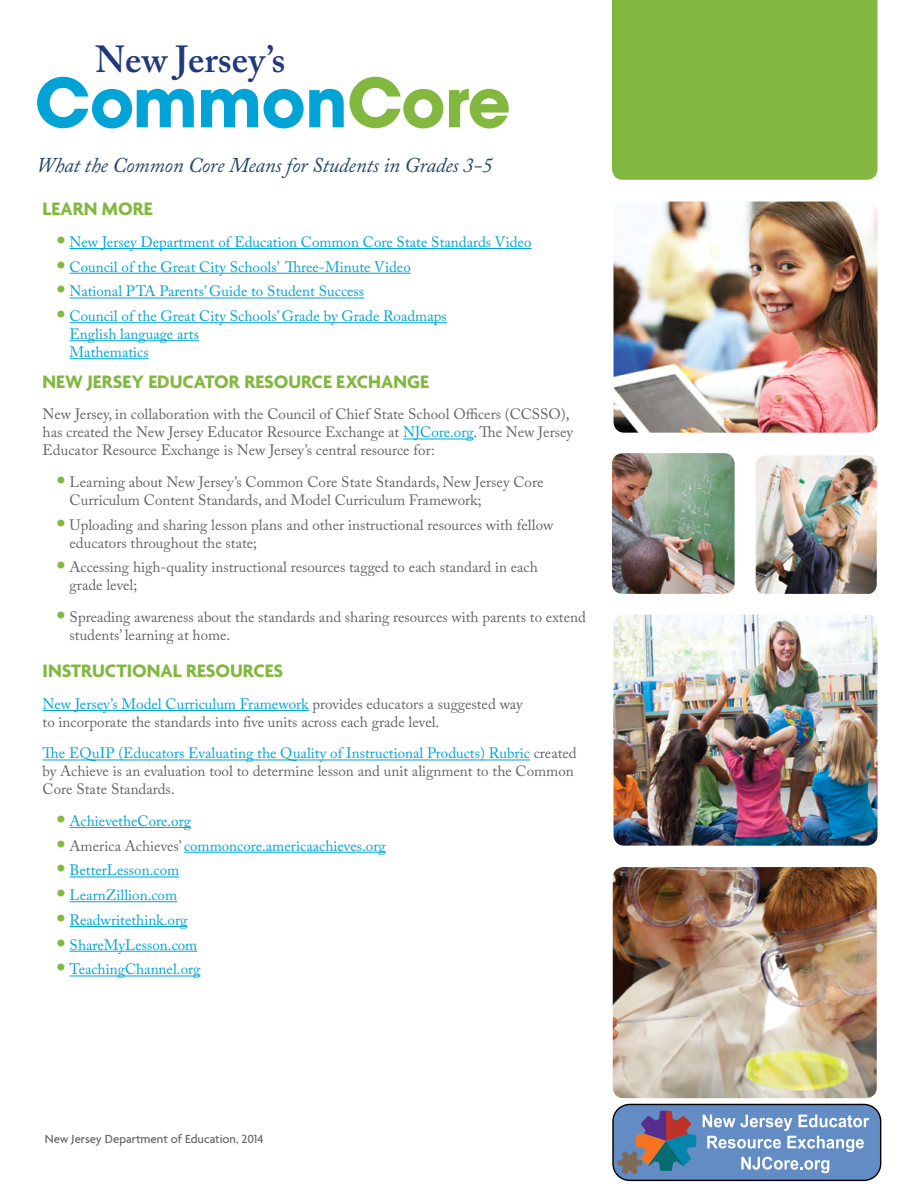
<style>
.page{position:relative;width:918px;height:1188px;background:#fff}
.page>*{position:absolute;margin:0;border:0;box-sizing:border-box;transform-origin:0 0}
.t1{font:600 37.5px "Adobe Caslon Pro";color:#223a7d}
.t2{font:italic 21px "Adobe Caslon Pro";letter-spacing:-.01em;color:#244769}
.t3{font:700 19.5px "Agenda";color:#82b840}
.t4{font:15px/18px "Adobe Caslon Pro";color:#636466}
.t5{font:15px/18px "Adobe Caslon Pro";color:#00a4d6}
.t6{font:500 12.75px "Agenda";color:#636466}
.s1{font-family:"Helvetica Neue LT Std";font-weight:900;font-stretch:condensed;font-size:19.5px;color:#82b840}
.s2{color:#00a4d6}
.s3{color:#636466}
</style>
<div class="page">
<div style="left:613px;top:1104px;width:268px;height:76px;background:#638cc5;border-radius:17px"></div>
<div style="left:612px;top:1104px;width:269px;height:77px;border:1px solid #000;border-radius:17px"></div>
<svg style="left:703px;top:1115px;width:166px;height:58px"></svg>
<svg style="left:618px;top:1111px;width:78px;height:63px"></svg>
<svg style="left:37px;top:77px;width:157px;height:51px"></svg>
<svg style="left:201px;top:89px;width:57px;height:38px"></svg>
<svg style="left:264px;top:77px;width:179px;height:51px"></svg>
<svg style="left:449px;top:89px;width:60px;height:40px"></svg>
<div style="left:612px;top:0;width:266px;height:180px;background:#82b840"></div>
<hr style="left:70px;top:248px;width:462px;height:1px;background:#00a4d6">
<hr style="left:70px;top:273px;width:341px;height:1px;background:#00a4d6">
<hr style="left:70px;top:298px;width:294px;height:1px;background:#00a4d6">
<hr style="left:70px;top:322px;width:377px;height:1px;background:#00a4d6">
<hr style="left:70px;top:340px;width:129px;height:1px;background:#00a4d6">
<hr style="left:70px;top:358px;width:79px;height:1px;background:#00a4d6">
<hr style="left:403px;top:439px;width:71px;height:1px;background:#00a4d6">
<hr style="left:43px;top:710px;width:266px;height:1px;background:#00a4d6">
<hr style="left:43px;top:760px;width:487px;height:1px;background:#00a4d6">
<hr style="left:70px;top:827px;width:121px;height:1px;background:#00a4d6">
<hr style="left:184px;top:852px;width:202px;height:1px;background:#00a4d6">
<hr style="left:70px;top:877px;width:109px;height:1px;background:#00a4d6">
<hr style="left:70px;top:901px;width:107px;height:1px;background:#00a4d6">
<hr style="left:70px;top:926px;width:117px;height:1px;background:#00a4d6">
<hr style="left:70px;top:951px;width:127px;height:1px;background:#00a4d6">
<hr style="left:70px;top:976px;width:131px;height:1px;background:#00a4d6">
<img style="left:612px;top:453px;width:123px;height:141px">
<img style="left:614px;top:615px;width:264px;height:231px">
<img style="left:756px;top:455px;width:121px;height:139px">
<img style="left:614px;top:202px;width:264px;height:231px">
<img style="left:613px;top:867px;width:264px;height:231px">
<h1 class="t1" style="left:95px;top:37px;width:192px">New Jersey’s</h1>
<h2 class="t2" style="left:36px;top:152px;width:458px">What the Common Core Means for Students in Grades 3-5</h2>
<h3 class="t3" style="left:43px;top:199px;width:21px">LEARN</h3>
<h3 class="t3" style="left:102px;top:199px;width:14px">MORE</h3>
<p class="t5" style="left:56px;top:233px;width:477px"><span class="s1">•</span> New Jersey Department of Education Common Core State Standards Video</p>
<p class="t5" style="left:56px;top:258px;width:356px"><span class="s1">•</span> Council of the Great City Schools’ Three-Minute Video</p>
<p class="t5" style="left:56px;top:282px;width:310px"><span class="s1">•</span> National PTA Parents’ Guide to Student Success</p>
<p class="t5" style="left:70px;top:307px;width:379px;text-indent:-14px"><span class="s1">•</span> Council of the Great City Schools’ Grade by Grade Roadmaps<br>English language arts<br>Mathematics</p>
<h3 class="t3" style="left:43px;top:371px;width:388px">NEW JERSEY EDUCATOR RESOURCE EXCHANGE</h3>
<p class="t4" style="left:43px;top:405px;width:532px">New Jersey, in collaboration with the Council of Chief State School Officers (CCSSO), has created the New Jersey Educator Resource Exchange at <span class="s2">NJCore.org</span>. The New Jersey<br>Educator Resource Exchange is New Jersey’s central resource for:</p>
<p class="t4" style="left:70px;top:473px;width:475px;text-indent:-14px"><span class="s1">•</span> Learning about New Jersey’s Common Core State Standards, New Jersey Core<br>Curriculum Content Standards, and Model Curriculum Framework;</p>
<p class="t4" style="left:70px;top:516px;width:485px;text-indent:-14px"><span class="s1">•</span> Uploading and sharing lesson plans and other instructional resources with fellow educators throughout the state;</p>
<p class="t4" style="left:70px;top:558px;width:470px;text-indent:-14px"><span class="s1">•</span> Accessing high-quality instructional resources tagged to each standard in each grade level;</p>
<p class="t4" style="left:70px;top:608px;width:518px;text-indent:-14px"><span class="s1">•</span> Spreading awareness about the standards and sharing resources with parents to extend students’ learning at home.</p>
<h3 class="t3" style="left:43px;top:661px;width:242px">INSTRUCTIONAL RESOURCES</h3>
<p class="t4" style="left:43px;top:695px;width:482px"><span class="s2">New Jersey’s Model Curriculum Framework</span> provides educators a suggested way to incorporate the standards into five units across each grade level.</p>
<p class="t4" style="left:43px;top:744px;width:536px"><span class="s2">The EQuIP (Educators Evaluating the Quality of Instructional Products) Rubric</span> created by Achieve is an evaluation tool to determine lesson and unit alignment to the Common<br>Core State Standards.</p>
<p class="t5" style="left:56px;top:812px;width:136px"><span class="s1">•</span> AchievetheCore.org</p>
<p class="t5" style="left:56px;top:837px;width:331px"><span class="s1">•</span> <span class="s3">America Achieves’</span> commoncore.americaachieves.org</p>
<p class="t5" style="left:56px;top:861px;width:125px"><span class="s1">•</span> BetterLesson.com</p>
<p class="t5" style="left:56px;top:886px;width:123px"><span class="s1">•</span> LearnZillion.com</p>
<p class="t5" style="left:56px;top:911px;width:133px"><span class="s1">•</span> Readwritethink.org</p>
<p class="t5" style="left:56px;top:936px;width:143px"><span class="s1">•</span> ShareMyLesson.com</p>
<p class="t5" style="left:56px;top:960px;width:146px"><span class="s1">•</span> TeachingChannel.org</p>
<p class="t6" style="left:45px;top:1132px;width:220px">New Jersey Department of Education, 2014</p>
</div>
